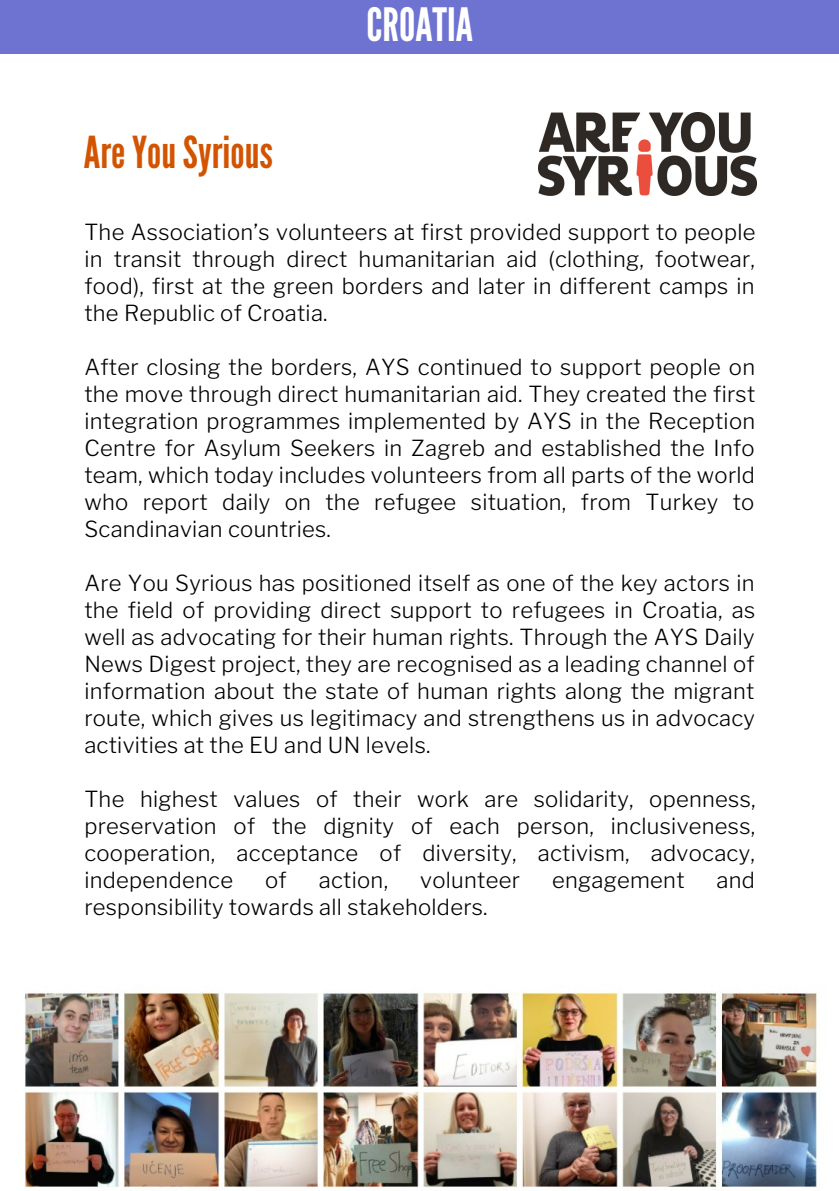
<style>
.page{position:relative;width:839px;height:1191px;background:#fff}
.page>*{position:absolute;margin:0;border:0;box-sizing:border-box;transform-origin:0 0}
.t1{font:46px "League Gothic";color:#fff}
.t2{font:44px "League Gothic";color:#d25400}
.t3{font:300 22px/27px "Libre Franklin";letter-spacing:.015em;color:#000;text-align:justify}
</style>
<div class="page">
<div style="left:0;top:0;width:838px;height:54px;background:#6e72d1"></div>
<img style="left:538px;top:113px;width:218px;height:82px">
<img style="left:24px;top:990px;width:793px;height:198px">
<p class="t2" style="left:84px;top:127px;width:190px">AreYouSyrious</p>
<p class="t1" style="left:366px;top:-2px;width:108px">CROATIA</p>
<p class="t3" style="left:84px;top:218px;width:672px">The Association’s volunteers at first provided support to people in transit through direct humanitarian aid (clothing, footwear, food), first at the green borders and later in different camps in the Republic of Croatia.</p>
<p class="t3" style="left:84px;top:353px;width:672px">After closing the borders, AYS continued to support people on the move through direct humanitarian aid. They created the first integration programmes implemented by AYS in the Reception Centre for Asylum Seekers in Zagreb and established the Info team, which today includes volunteers from all parts of the world who report daily on the refugee situation, from Turkey to Scandinavian countries.</p>
<p class="t3" style="left:84px;top:569px;width:672px">Are You Syrious has positioned itself as one of the key actors in the field of providing direct support to refugees in Croatia, as well as advocating for their human rights. Through the AYS Daily News Digest project, they are recognised as a leading channel of information about the state of human rights along the migrant route, which gives us legitimacy and strengthens us in advocacy activities at the EU and UN levels.</p>
<p class="t3" style="left:84px;top:785px;width:672px">The highest values of their work are solidarity, openness, preservation of the dignity of each person, inclusiveness, cooperation, acceptance of diversity, activism, advocacy, independence</p>
<p class="t3" style="left:265px;top:866px;width:23px">of</p>
<p class="t3" style="left:319px;top:866px;width:71px">action,</p>
<p class="t3" style="left:420px;top:866px;width:101px">volunteer</p>
<p class="t3" style="left:552px;top:866px;width:134px">engagement</p>
<p class="t3" style="left:716px;top:866px;width:40px">and</p>
<p class="t3" style="left:84px;top:893px;width:405px">responsibility towards all stakeholders.</p>
</div>
